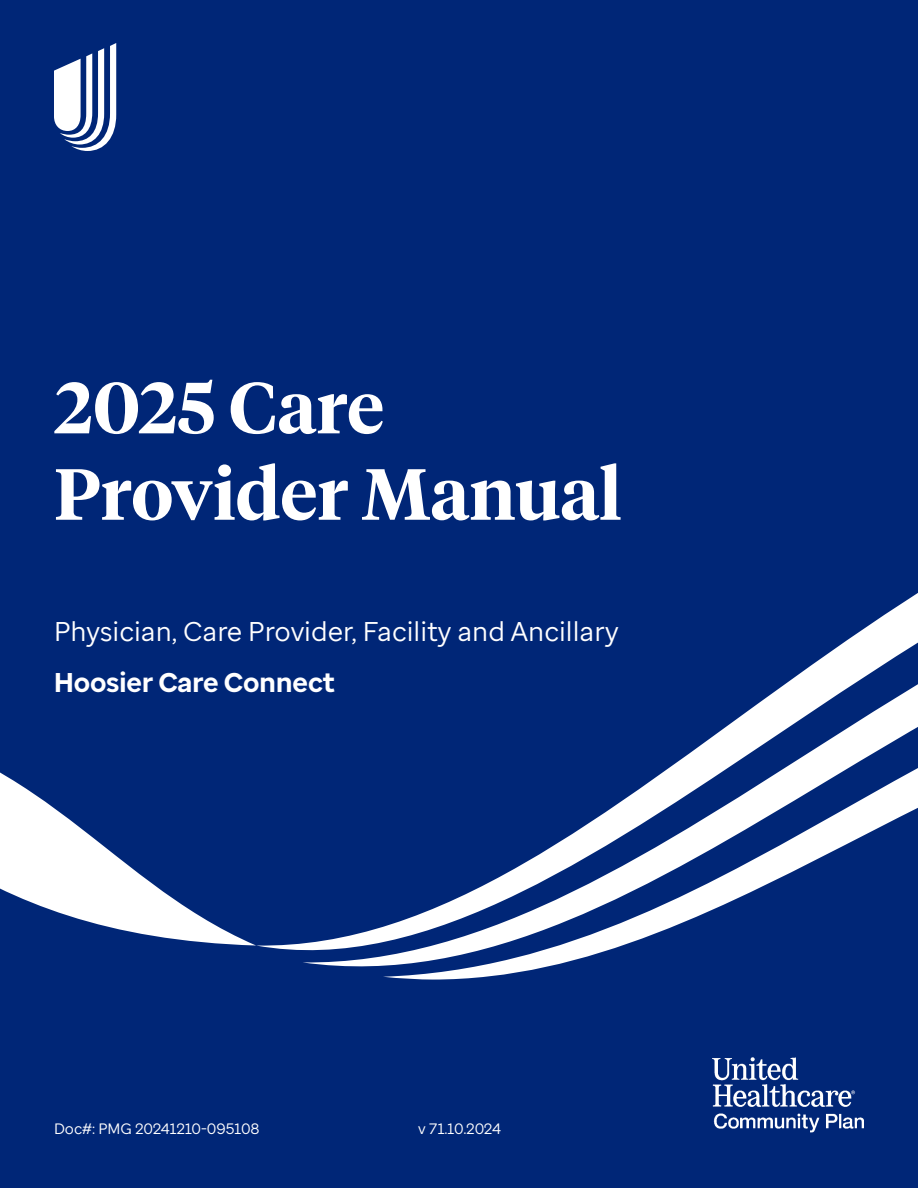
<style>
.page{position:relative;width:918px;height:1188px;background:#002677}
.page>*{position:absolute;margin:0;border:0;box-sizing:border-box;transform-origin:0 0}
.H1{font:600 72px/86.4px "UHC Serif Headline";color:#fff}
.Lead_In{font:27px "Enterprise Sans";color:#fff}
.Lead_In-2{font:700 27px "Enterprise Sans";color:#fff}
.Body{font:15px "Enterprise Sans";color:#fff}
</style>
<div class="page">
<svg style="left:0;top:772px;width:256px;height:174px"></svg>
<svg style="left:256px;top:593px;width:662px;height:387px"></svg>
<svg style="left:54px;top:43px;width:62px;height:108px"></svg>
<img style="left:713px;top:1057px;width:150px;height:76px">
<p class="H1" style="left:54px;top:361px;width:569px">2025 Care<br>Provider Manual</p>
<p class="Lead_In" style="left:54px;top:614px;width:566px">Physician, Care Provider, Facility and Ancillary</p>
<p class="Lead_In-2" style="left:54px;top:665px;width:282px">Hoosier Care Connect</p>
<p class="Body" style="left:54px;top:1119px;width:207px">Doc#: PMG 20241210-095108</p>
<p class="Body" style="left:418px;top:1119px;width:85px">v 71.10.2024</p>
</div>
